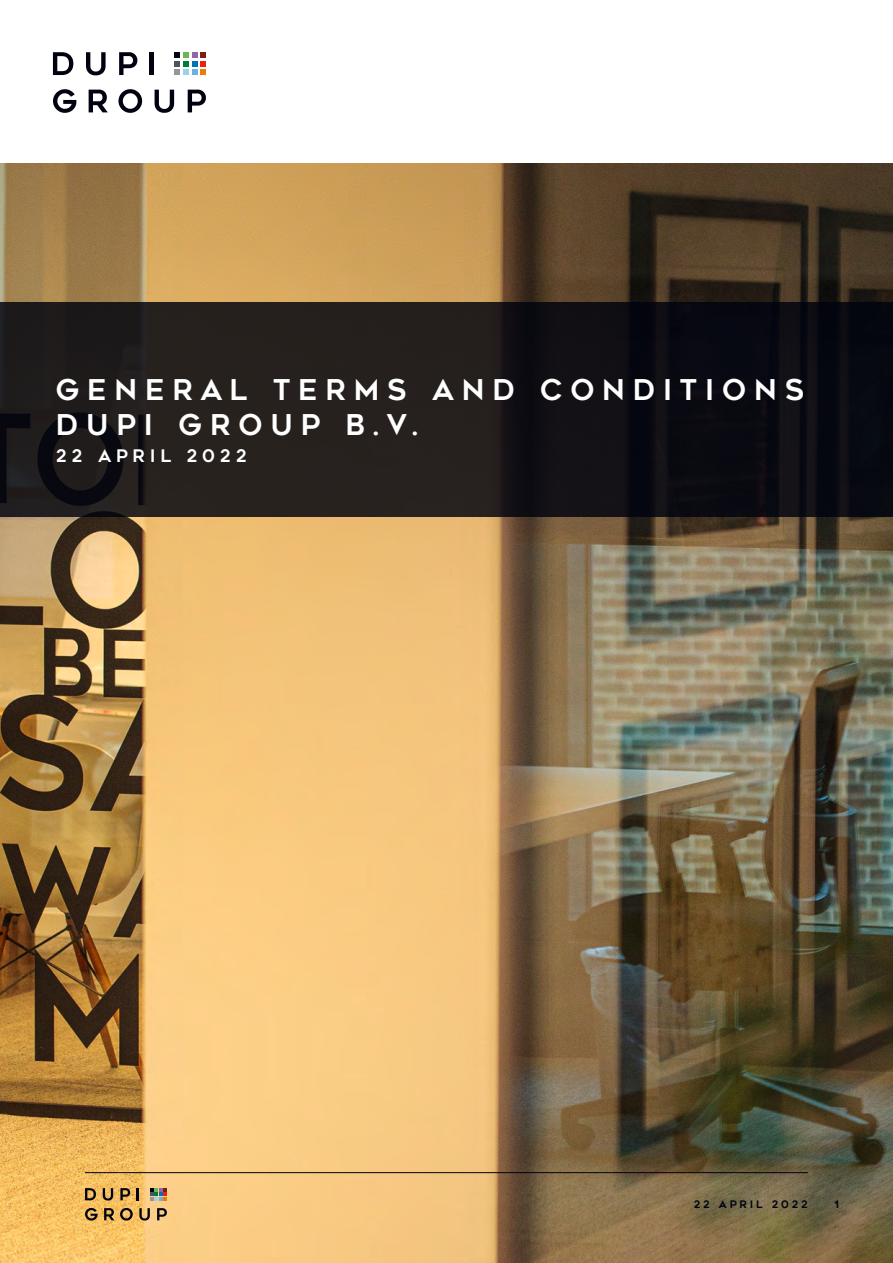
<style>
.page{position:relative;width:893px;height:1263px;background:#fff}
.page>*{position:absolute;margin:0;border:0;box-sizing:border-box;transform-origin:0 0}
.t1{font:28.5px/34.2px "Geometos";letter-spacing:.275em;color:#fff}
.t2{font:17.25px "Geometos";letter-spacing:.275em;color:#fff}
.t3{font:10.35px "Geometos";letter-spacing:.275em;color:#00030f}
</style>
<div class="page">
<img style="left:0;top:163px;width:893px;height:1100px">
<hr style="left:85px;top:1172px;width:723px;height:1px;background:#00030f">
<svg style="left:150px;top:1188px;width:17px;height:12px"></svg>
<svg style="left:85px;top:1188px;width:11px;height:12px"></svg>
<svg style="left:103px;top:1188px;width:10px;height:12px"></svg>
<svg style="left:120px;top:1188px;width:10px;height:12px"></svg>
<svg style="left:137px;top:1188px;width:2px;height:12px"></svg>
<svg style="left:85px;top:1208px;width:13px;height:12px"></svg>
<svg style="left:104px;top:1208px;width:10px;height:12px"></svg>
<svg style="left:120px;top:1208px;width:13px;height:12px"></svg>
<svg style="left:139px;top:1208px;width:11px;height:12px"></svg>
<svg style="left:157px;top:1208px;width:10px;height:12px"></svg>
<svg style="left:0;top:302px;width:893px;height:215px;background:#191618"></svg>
<svg style="left:175px;top:52px;width:31px;height:23px"></svg>
<svg style="left:53px;top:52px;width:20px;height:23px"></svg>
<svg style="left:86px;top:52px;width:20px;height:23px"></svg>
<svg style="left:119px;top:52px;width:18px;height:23px"></svg>
<div style="left:149px;top:52px;width:5px;height:23px;background:#00030f"></div>
<svg style="left:53px;top:89px;width:23px;height:24px"></svg>
<svg style="left:89px;top:90px;width:19px;height:22px"></svg>
<svg style="left:118px;top:89px;width:24px;height:24px"></svg>
<svg style="left:155px;top:90px;width:19px;height:23px"></svg>
<svg style="left:188px;top:90px;width:18px;height:22px"></svg>
<p class="t1" style="left:56px;top:373px;width:750px">GENERAL TERMS AND CONDITIONS<br>DUPI GROUP B.V.</p>
<p class="t2" style="left:56px;top:446px;width:192px">22 APRIL 2022</p>
<p class="t3" style="left:694px;top:1199px;width:116px">22 APRIL 2022</p>
<p class="t3" style="left:834px;top:1199px;width:6px">1</p>
</div>
